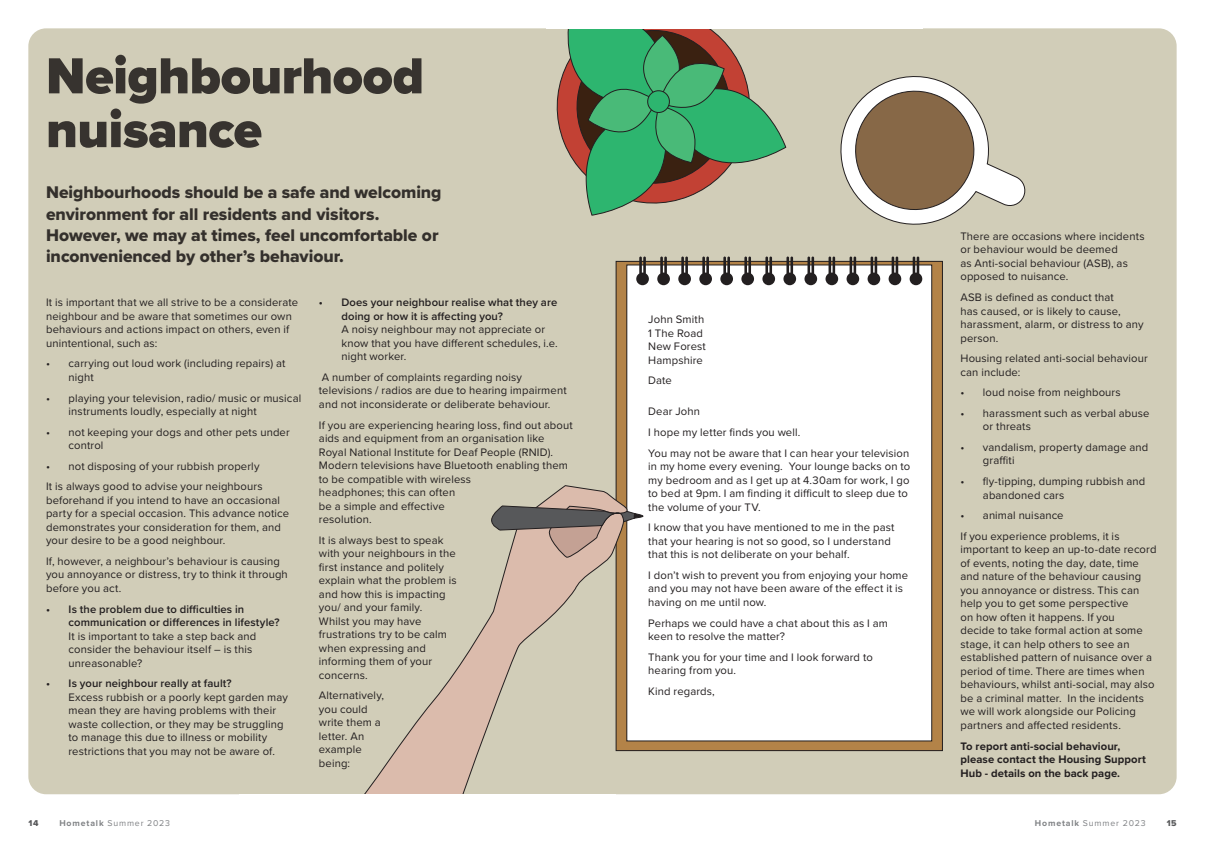
<style>
.page{position:relative;width:1205px;height:851px;background:#fff}
.page>*{position:absolute;margin:0;border:0;box-sizing:border-box;transform-origin:0 0}
.Main_heading{font:900 52.5px/53.8px "Proxima Nova";letter-spacing:-.01em;color:#37332f}
.Callout_text{font:17.5px/21.2px "Proxima Nova Extrabld";color:#34302c}
.Body_text{font:11.25px/13.5px "Proxima Nova";letter-spacing:.01em;color:#231f20}
.Body_text-2{font:700 11.25px/13.5px "Proxima Nova";letter-spacing:.01em;color:#231f20}
.t1{font:8.75px "Proxima Nova";letter-spacing:.1em;color:#808285}
.t2{font:8.75px "Proxima Nova Extrabld";color:#57585a}
.s1{font-weight:600}
.s2{font-weight:700}
</style>
<div class="page">
<div style="left:28px;top:28px;width:1148px;height:766px;background:#d1cdb8;border-radius:18px"></div>
<div style="left:616px;top:261px;width:326px;height:489px;background:#b38348"></div>
<div style="left:627px;top:265px;width:305px;height:475px;background:#fff"></div>
<svg style="left:636px;top:256px;width:13px;height:29px"></svg>
<svg style="left:657px;top:256px;width:13px;height:29px"></svg>
<svg style="left:678px;top:256px;width:13px;height:29px"></svg>
<svg style="left:699px;top:256px;width:13px;height:29px"></svg>
<svg style="left:720px;top:256px;width:13px;height:29px"></svg>
<svg style="left:741px;top:256px;width:13px;height:29px"></svg>
<svg style="left:762px;top:256px;width:13px;height:29px"></svg>
<svg style="left:783px;top:256px;width:13px;height:29px"></svg>
<svg style="left:804px;top:256px;width:13px;height:29px"></svg>
<svg style="left:825px;top:256px;width:13px;height:29px"></svg>
<svg style="left:846px;top:256px;width:13px;height:29px"></svg>
<svg style="left:867px;top:256px;width:13px;height:29px"></svg>
<svg style="left:888px;top:256px;width:13px;height:29px"></svg>
<svg style="left:909px;top:256px;width:13px;height:29px"></svg>
<svg style="left:364px;top:485px;width:273px;height:310px"></svg>
<svg style="left:491px;top:498px;width:153px;height:70px"></svg>
<svg style="left:840px;top:76px;width:186px;height:149px"></svg>
<svg style="left:559px;top:28px;width:227px;height:188px"></svg>
<div style="left:239px;top:794px;width:377px;height:56px;background:#fff"></div>
<p class="Main_heading" style="left:46px;top:49px;width:379px">Neighbourhood nuisance</p>
<p class="Callout_text" style="left:46px;top:181px;width:397px">Neighbourhoods should be a safe and welcoming environment for all residents and visitors.<br>However, we may at times, feel uncomfortable or inconvenienced by other’s behaviour.</p>
<p class="Body_text" style="left:46px;top:295px;width:254px">It is important that we all strive to be a considerate neighbour and be aware that sometimes our own behaviours and actions impact on others, even if unintentional, such as:</p>
<p class="Body_text" style="left:69px;top:356px;width:217px;text-indent:-22px">• carrying out loud work (including repairs) at night</p>
<p class="Body_text" style="left:69px;top:390px;width:234px;text-indent:-22px">• playing your television, radio/ music or musical instruments loudly, especially at night</p>
<p class="Body_text" style="left:69px;top:424px;width:223px;text-indent:-22px">• not keeping your dogs and other pets under control</p>
<p class="Body_text" style="left:46px;top:458px;width:215px">• not disposing of your rubbish properly</p>
<p class="Body_text" style="left:46px;top:479px;width:245px">It is always good to advise your neighbours beforehand if you intend to have an occasional party for a special occasion. This advance notice demonstrates your consideration for them, and your desire to be a good neighbour.</p>
<p class="Body_text" style="left:46px;top:554px;width:243px">If, however, a neighbour’s behaviour is causing you annoyance or distress, try to think it through before you act.</p>
<p class="Body_text" style="left:69px;top:601px;width:213px;text-indent:-22px"><span class="s1">• Is the problem due to difficulties in communication or differences in lifestyle?<br></span>It is important to take a step back and consider the behaviour itself – is this unreasonable?</p>
<p class="Body_text" style="left:69px;top:676px;width:221px;text-indent:-22px"><span class="s1">• Is your neighbour really at fault?<br></span>Excess rubbish or a poorly kept garden may mean they are having problems with their waste collection, or they may be struggling to manage this due to illness or mobility restrictions that you may not be aware of.</p>
<p class="Body_text" style="left:341px;top:295px;width:218px;text-indent:-22px"><span class="s1">• Does your neighbour realise what they are doing or how it is affecting you?<br></span>A noisy neighbour may not appreciate or know that you have different schedules, i.e. night worker.</p>
<p class="Body_text" style="left:319px;top:370px;width:248px">A number of complaints regarding noisy televisions / radios are due to hearing impairment and not inconsiderate or deliberate behaviour.</p>
<p class="Body_text" style="left:319px;top:417px;width:254px">If you are experiencing hearing loss, find out about aids and equipment from an organisation like Royal National Institute for Deaf People (RNID).<br>Modern televisions have Bluetooth enabling them to be compatible with wireless<br>headphones; this can often<br>be a simple and effective<br>resolution.</p>
<p class="Body_text" style="left:319px;top:532px;width:139px">It is always best to speak with your neighbours in the first instance and politely explain what the problem is and how this is impacting you/ and your family.<br>Whilst you may have frustrations try to be calm when expressing and informing them of your concerns.</p>
<p class="Body_text" style="left:319px;top:688px;width:67px">Alternatively, you could write them a letter. An example being:</p>
<p class="Body_text" style="left:648px;top:312px;width:58px">John Smith<br>1 The Road<br>New Forest<br>Hampshire</p>
<p class="Body_text" style="left:648px;top:373px;width:25px">Date</p>
<p class="Body_text" style="left:648px;top:404px;width:53px">Dear John</p>
<p class="Body_text" style="left:648px;top:425px;width:154px">I hope my letter finds you well.</p>
<p class="Body_text" style="left:648px;top:445px;width:263px">You may not be aware that I can hear your television in my home every evening. Your lounge backs on to my bedroom and as I get up at 4.30am for work, I go to bed at 9pm. I am finding it difficult to sleep due to the volume of your TV.</p>
<p class="Body_text" style="left:648px;top:520px;width:247px">I know that you have mentioned to me in the past that your hearing is not so good, so I understand that this is not deliberate on your behalf.</p>
<p class="Body_text" style="left:648px;top:568px;width:261px">I don’t wish to prevent you from enjoying your home and you may not have been aware of the effect it is having on me until now.</p>
<p class="Body_text" style="left:648px;top:615px;width:241px">Perhaps we could have a chat about this as I am keen to resolve the matter?</p>
<p class="Body_text" style="left:648px;top:649px;width:226px">Thank you for your time and I look forward to hearing from you.</p>
<p class="Body_text" style="left:648px;top:683px;width:68px">Kind regards,</p>
<p class="Body_text" style="left:960px;top:229px;width:186px">There are occasions where incidents or behaviour would be deemed<br>as Anti-social behaviour (ASB), as opposed to nuisance.</p>
<p class="Body_text" style="left:960px;top:290px;width:185px">ASB is defined as conduct that<br>has caused, or is likely to cause, harassment, alarm, or distress to any person.</p>
<p class="Body_text" style="left:960px;top:351px;width:189px">Housing related anti-social behaviour can include:</p>
<p class="Body_text" style="left:960px;top:385px;width:162px">• loud noise from neighbours</p>
<p class="Body_text" style="left:983px;top:406px;width:168px;text-indent:-22px">• harassment such as verbal abuse or threats</p>
<p class="Body_text" style="left:983px;top:440px;width:167px;text-indent:-22px">• vandalism, property damage and graffiti</p>
<p class="Body_text" style="left:983px;top:474px;width:164px;text-indent:-22px">• fly-tipping, dumping rubbish and abandoned cars</p>
<p class="Body_text" style="left:960px;top:508px;width:105px">• animal nuisance</p>
<p class="Body_text" style="left:960px;top:528px;width:198px">If you experience problems, it is important to keep an up-to-date record of events, noting the day, date, time and nature of the behaviour causing you annoyance or distress. This can help you to get some perspective<br>on how often it happens. If you<br>decide to take formal action at some stage, it can help others to see an established pattern of nuisance over a period of time. There are times when behaviours, whilst anti-social, may also be a criminal matter. In the incidents we will work alongside our Policing partners and affected residents.</p>
<p class="Body_text-2" style="left:960px;top:738px;width:187px">To report anti-social behaviour, please contact the Housing Support<br>Hub - details on the back page.</p>
<p class="t2" style="left:28px;top:816px;width:12px">14</p>
<p class="t1" style="left:59px;top:816px;width:112px"><span class="s2">Hometalk</span> Summer 2023</p>
<p class="t1" style="left:1035px;top:816px;width:112px"><span class="s2">Hometalk</span> Summer 2023</p>
<p class="t2" style="left:1166px;top:816px;width:11px">15</p>
</div>
